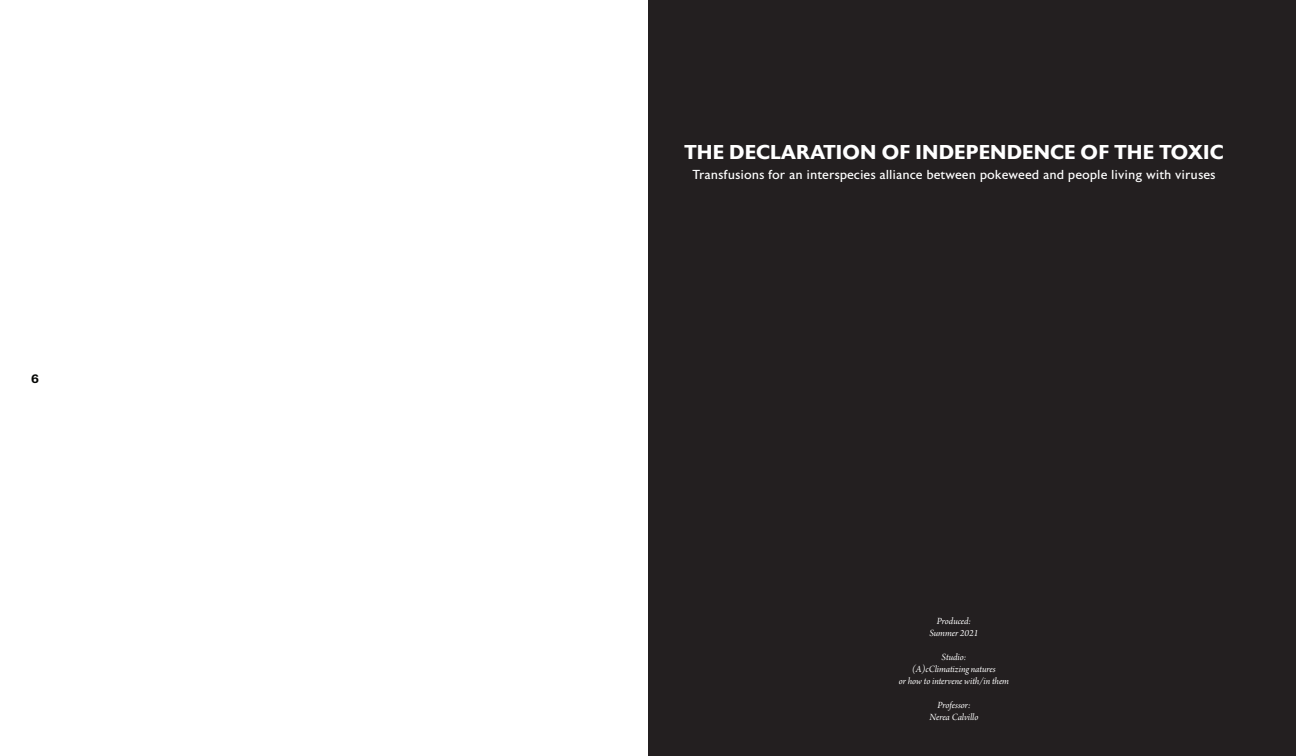
<style>
.page{position:relative;width:1296px;height:756px;background:#fff}
.page>*{position:absolute;margin:0;border:0;box-sizing:border-box;transform-origin:0 0}
.Project_Title_White{font:700 20px "Astoria Sans";letter-spacing:.01em;color:#fff}
.Project_Subtitle_Whi{font:13px "Astoria Sans";color:#fff}
.Numbers{font:600 12px "Graphik";color:#040503}
.Notes_White{font:10px "Arno Pro Italic Subhead";letter-spacing:-.005em;color:#fff}
</style>
<div class="page">
<div style="left:648px;top:0;width:648px;height:756px;background:#231f20"></div>
<p class="Numbers" style="left:31px;top:369px;width:9px">6</p>
<p class="Project_Title_White" style="left:684px;top:141px;width:541px">THE DECLARATION OF INDEPENDENCE OF THE TOXIC</p>
<p class="Project_Subtitle_Whi" style="left:693px;top:167px;width:525px">Transfusions for an interspecies alliance between pokeweed and people living with viruses</p>
<p class="Notes_White" style="left:937px;top:615px;width:36px">Produced:</p>
<p class="Notes_White" style="left:929px;top:627px;width:51px">Summer 2021</p>
<p class="Notes_White" style="left:942px;top:651px;width:26px">Studio:</p>
<p class="Notes_White" style="left:912px;top:663px;width:85px">(A)cClimatizing natures</p>
<p class="Notes_White" style="left:899px;top:675px;width:112px">or how to intervene with/in them</p>
<p class="Notes_White" style="left:937px;top:699px;width:35px">Professor:</p>
<p class="Notes_White" style="left:930px;top:711px;width:50px">Nerea Calvillo</p>
</div>
